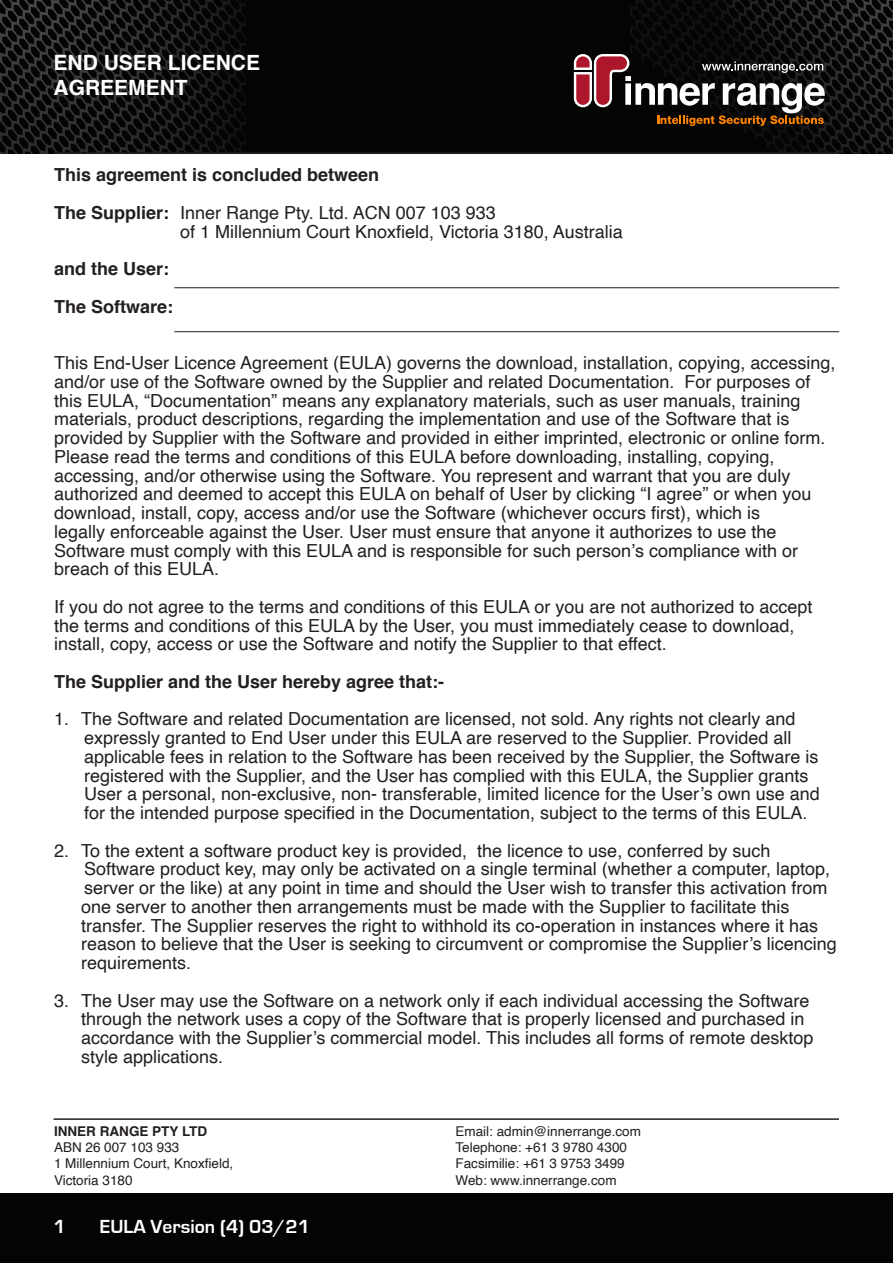
<style>
.page{position:relative;width:893px;height:1263px;background:#fff}
.page>*{position:absolute;margin:0;border:0;box-sizing:border-box;transform-origin:0 0}
.t1{font:700 21px/25.2px "Helvetica";color:#fff}
.t2{font:700 19.5px "Eurostile";color:#fff}
.t3{font:18px/18.8px "Helvetica";color:#231f20}
.t4{font:700 18px "Helvetica";color:#231f20}
.t5{font:13.5px/16.2px "Helvetica";color:#231f20}
.t6{font:700 13.5px "Helvetica";color:#231f20}
.s1{font-weight:700}
</style>
<div class="page">
<div style="left:0;top:0;width:893px;height:154px;background:#040503"></div>
<svg style="left:0;top:0;width:246px;height:154px"></svg>
<div style="left:0;top:1193px;width:893px;height:70px;background:#040503"></div>
<hr style="left:54px;top:152px;width:785px;height:2px;background:#231f20">
<hr style="left:54px;top:1118px;width:785px;height:2px;background:#231f20">
<svg style="left:574px;top:0;width:319px;height:154px"></svg>
<hr style="left:174px;top:287px;width:665px;height:1px;background:#231f20">
<hr style="left:174px;top:331px;width:665px;height:1px;background:#231f20">
<p class="t1" style="left:54px;top:50px;width:208px">END USER LICENCE<br>AGREEMENT</p>
<p class="t4" style="left:54px;top:161px;width:327px">This agreement is concluded between</p>
<p class="t3" style="left:180px;top:204px;width:444px;text-indent:-126px"><span class="s1">The Supplier:</span> Inner Range Pty. Ltd. ACN 007 103 933<br>of 1 Millennium Court Knoxfield, Victoria 3180, Australia</p>
<p class="t4" style="left:54px;top:254px;width:117px">and the User:</p>
<p class="t4" style="left:54px;top:292px;width:121px">The Software:</p>
<p class="t3" style="left:54px;top:354px;width:783px">This End-User Licence Agreement (EULA) governs the download, installation, copying, accessing, and/or use of the Software owned by the Supplier and related Documentation. For purposes of this EULA, “Documentation” means any explanatory materials, such as user manuals, training materials, product descriptions, regarding the implementation and use of the Software that is provided by Supplier with the Software and provided in either imprinted, electronic or online form.<br>Please read the terms and conditions of this EULA before downloading, installing, copying, accessing, and/or otherwise using the Software. You represent and warrant that you are duly authorized and deemed to accept this EULA on behalf of User by clicking “I agree” or when you download, install, copy, access and/or use the Software (whichever occurs first), which is<br>legally enforceable against the User. User must ensure that anyone it authorizes to use the Software must comply with this EULA and is responsible for such person’s compliance with or breach of this EULA.</p>
<p class="t3" style="left:54px;top:598px;width:760px">If you do not agree to the terms and conditions of this EULA or you are not authorized to accept the terms and conditions of this EULA by the User, you must immediately cease to download, install, copy, access or use the Software and notify the Supplier to that effect.</p>
<p class="t4" style="left:54px;top:667px;width:392px">The Supplier and the User hereby agree that:-</p>
<p class="t3" style="left:84px;top:710px;width:737px;text-indent:-30px">1. The Software and related Documentation are licensed, not sold. Any rights not clearly and expressly granted to End User under this EULA are reserved to the Supplier. Provided all applicable fees in relation to the Software has been received by the Supplier, the Software is registered with the Supplier, and the User has complied with this EULA, the Supplier grants User a personal, non-exclusive, non- transferable, limited licence for the User’s own use and for the intended purpose specified in the Documentation, subject to the terms of this EULA.</p>
<p class="t3" style="left:81px;top:841px;width:757px;text-indent:-27px">2. To the extent a software product key is provided, the licence to use, conferred by such Software product key, may only be activated on a single terminal (whether a computer, laptop, server or the like) at any point in time and should the User wish to transfer this activation from one server to another then arrangements must be made with the Supplier to facilitate this transfer. The Supplier reserves the right to withhold its co-operation in instances where it has reason to believe that the User is seeking to circumvent or compromise the Supplier’s licencing requirements.</p>
<p class="t3" style="left:81px;top:991px;width:734px;text-indent:-27px">3. The User may use the Software on a network only if each individual accessing the Software through the network uses a copy of the Software that is properly licensed and purchased in accordance with the Supplier’s commercial model. This includes all forms of remote desktop style applications.</p>
<p class="t6" style="left:54px;top:1120px;width:155px">INNER RANGE PTY LTD</p>
<p class="t5" style="left:54px;top:1140px;width:181px">ABN 26 007 103 933<br>1 Millennium Court, Knoxfield,<br>Victoria 3180</p>
<p class="t2" style="left:54px;top:1216px;width:14px">1</p>
<p class="t2" style="left:100px;top:1216px;width:212px">EULA Version (4) 03/21</p>
<p class="t5" style="left:455px;top:1123px;width:187px">Email: admin@innerrange.com<br>Telephone: +61 3 9780 4300<br>Facsimilie: +61 3 9753 3499<br>Web: www.innerrange.com</p>
</div>
